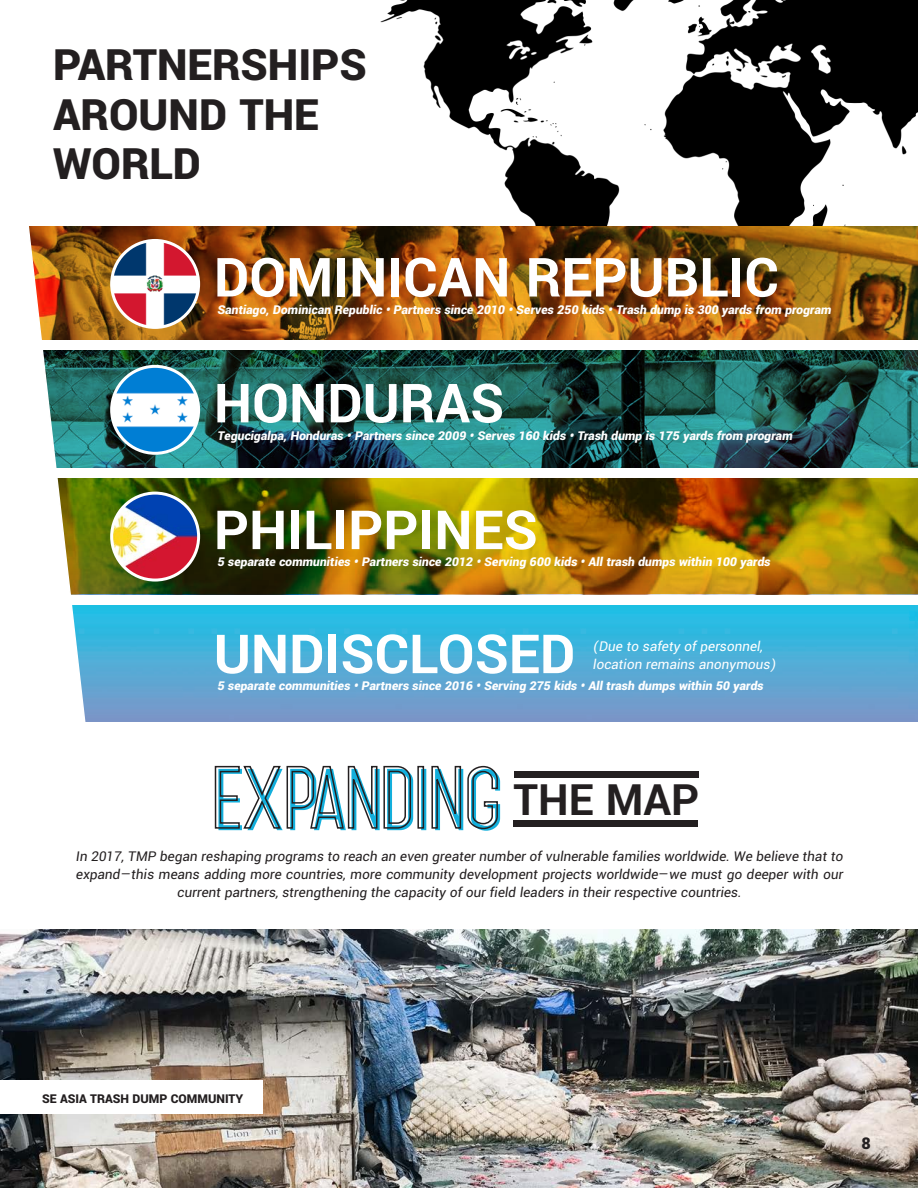
<style>
.page{position:relative;width:918px;height:1188px;background:#fff}
.page>*{position:absolute;margin:0;border:0;box-sizing:border-box;transform-origin:0 0}
.t1{font:75px "Mohave";color:#13afdc}
.t2{font:700 60px "Yantramanav";color:#fff}
.t3{font:900 48px/49.5px "Yantramanav";color:#231f20}
.t4{font:700 48px "Yantramanav";color:#231f20}
.t5{font:900 18px "Yantramanav";color:#231f20}
.t6{font:15px/18px "Yantramanav";color:#231f20;text-align:center}
.t7{font:italic 15px "Yantramanav";color:#fff}
.t8{font:italic 900 13.5px "Yantramanav";color:#fff}
.t9{font:900 13.5px "Yantramanav";color:#231f20}
</style>
<div class="page">
<img style="left:380px;top:0;width:538px;height:226px">
<img style="left:93px;top:226px;width:825px;height:113px">
<img style="left:93px;top:350px;width:825px;height:117px">
<img style="left:112px;top:240px;width:87px;height:87px;border-radius:43px">
<div style="left:110px;top:239px;width:90px;height:90px;border:3px solid #fff;border-radius:50%"></div>
<img style="left:112px;top:366px;width:87px;height:87px;border-radius:43px">
<div style="left:110px;top:365px;width:90px;height:90px;border:3px solid #fff;border-radius:50%"></div>
<img style="left:93px;top:478px;width:825px;height:115px">
<img style="left:112px;top:493px;width:87px;height:87px;border-radius:43px">
<div style="left:110px;top:492px;width:90px;height:90px;border:3px solid #fff;border-radius:50%"></div>
<svg style="left:214px;top:765px;width:197px;height:64px"></svg>
<div style="left:417px;top:766px;width:7px;height:63px;border:2px solid #231f20"></div>
<svg style="left:431px;top:765px;width:67px;height:65px"></svg>
<div style="left:514px;top:772px;width:185px;height:6px;background:#231f20"></div>
<div style="left:513px;top:820px;width:185px;height:6px;background:#231f20"></div>
<img style="left:0;top:930px;width:918px;height:258px">
<div style="left:0;top:1081px;width:262px;height:33px;background:#fff"></div>
<img style="left:93px;top:605px;width:825px;height:116px">
<img style="left:29px;top:226px;width:64px;height:496px">
<p class="t3" style="left:53px;top:42px;width:315px">PARTNERSHIPS<br>AROUND THE</p>
<p class="t3" style="left:53px;top:141px;width:149px">WORLD</p>
<p class="t2" style="left:214px;top:241px;width:567px">DOMINICAN REPUBLIC</p>
<p class="t8" style="left:217px;top:302px;width:618px">Santiago,Dominican Republic •Partners since 2010 •Serves 250 kids •Trash dump is 300 yards from program</p>
<p class="t2" style="left:214px;top:367px;width:292px">HONDURAS</p>
<p class="t8" style="left:217px;top:428px;width:579px">Tegucigalpa,Honduras •Partners since 2009 •Serves 160 kids •Trash dump is 175 yards from program</p>
<p class="t2" style="left:214px;top:494px;width:325px">PHILIPPINES</p>
<p class="t8" style="left:217px;top:553px;width:557px">5 separate communities •Partners since 2012 •Serving 600 kids •Alltrash dumps within 100 yards</p>
<p class="t2" style="left:214px;top:618px;width:363px">UNDISCLOSED</p>
<p class="t8" style="left:217px;top:677px;width:550px">5 separate communities •Partners since 2016 •Serving 275 kids •Alltrash dumps within 50 yards</p>
<p class="t7" style="left:593px;top:637px;width:175px">(Due to safety ofpersonnel,</p>
<p class="t7" style="left:593px;top:655px;width:188px">location remains anonymous)</p>
<p class="t1" style="left:215px;top:754px;width:290px">EXPANDING</p>
<p class="t4" style="left:514px;top:770px;width:187px">THE MAP</p>
<p class="t6" style="left:76px;top:848px;width:771px">In 2017, TMP began reshaping programs to reach an even greater number of vulnerable families worldwide. We believe that to expand—this means adding more countries, more community development projects worldwide—we must go deeper with our current partners, strengthening the capacity of our field leaders in their respective countries.</p>
<p class="t9" style="left:42px;top:1090px;width:203px">SE ASIA TRASH DUMP COMMUNITY</p>
<p class="t5" style="left:861px;top:1132px;width:11px">8</p>
</div>
